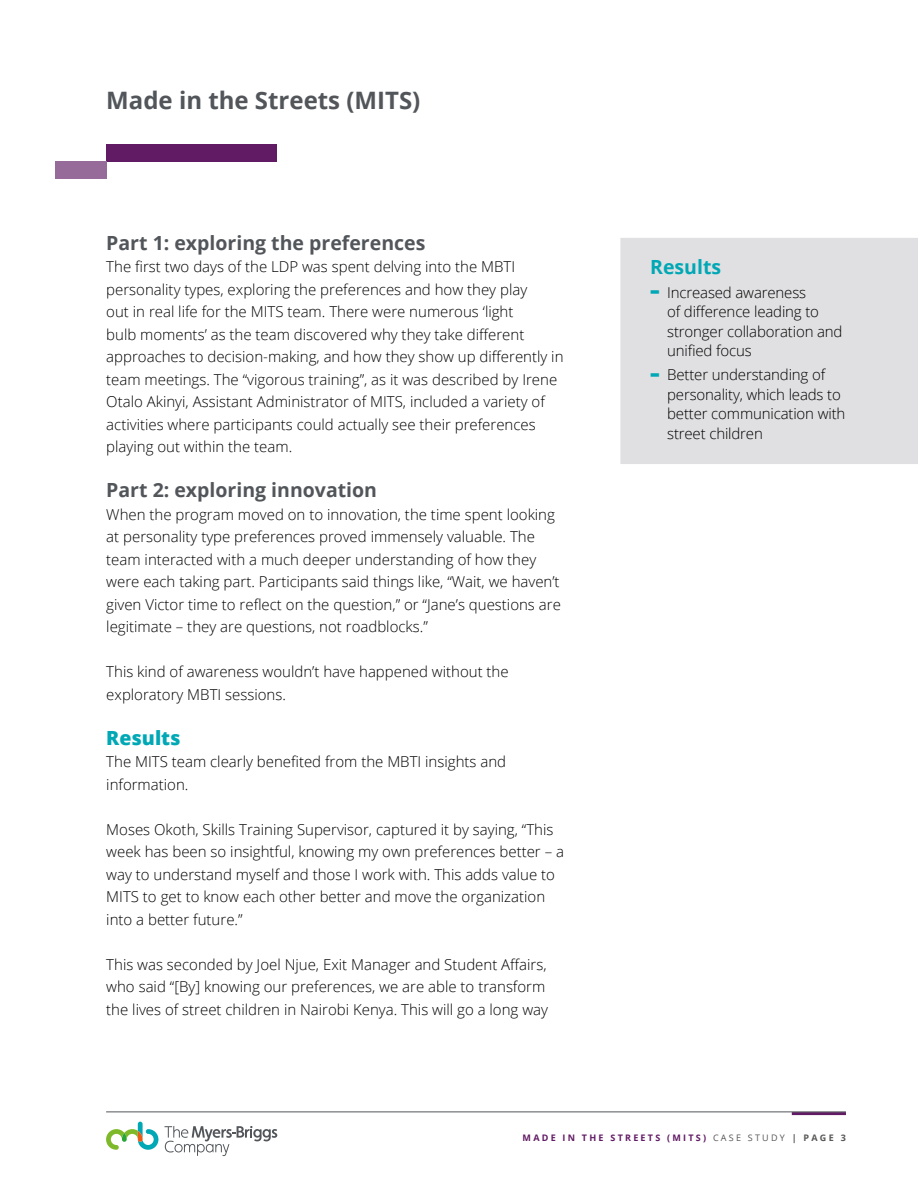
<style>
.page{position:relative;width:918px;height:1188px;background:#fff}
.page>*{position:absolute;margin:0;border:0;box-sizing:border-box;transform-origin:0 0}
.t1{font:700 24px "Open Sans";color:#52565a}
.t2{font:700 19.5px "Open Sans";color:#52565a}
.t3{font:700 19.5px "Open Sans";color:#00a8b5}
.t4{font:800 19.5px "Open Sans";color:#00a8b5}
.t5{font:300 15px/22.5px "Open Sans";color:#000}
.t6{font:700 9px "Open Sans";letter-spacing:.25em;color:#611a64}
.s1{font-weight:800;font-size:22.5px;color:#00a8b5}
.s2{font-weight:400;color:#575756}
.s3{color:#575756}
</style>
<div class="page">
<hr style="left:792px;top:1112px;width:54px;height:3px;background:#611a64">
<hr style="left:106px;top:1112px;width:740px;height:1px;background:#52565a">
<svg style="left:106px;top:1122px;width:52px;height:28px"></svg>
<svg style="left:164px;top:1126px;width:113px;height:30px"></svg>
<div style="left:620px;top:238px;width:298px;height:226px;background:#e0dfe1"></div>
<div style="left:106px;top:144px;width:170px;height:17px;background:#611a64"></div>
<div style="left:55px;top:161px;width:51px;height:17px;background:#966b99"></div>
<h1 class="t1" style="left:106px;top:83px;width:316px">Made in the Streets (MITS)</h1>
<h2 class="t2" style="left:106px;top:229px;width:321px">Part 1: exploring the preferences</h2>
<p class="t5" style="left:106px;top:255px;width:459px">The first two days of the LDP was spent delving into the MBTI personality types, exploring the preferences and how they play<br>out in real life for the MITS team. There were numerous ‘light<br>bulb moments’ as the team discovered why they take different approaches to decision-making, and how they show up differently in team meetings. The “vigorous training”, as it was described by Irene Otalo Akinyi, Assistant Administrator of MITS, included a variety of activities where participants could actually see their preferences playing out within the team.</p>
<h2 class="t2" style="left:106px;top:476px;width:272px">Part 2: exploring innovation</h2>
<p class="t5" style="left:106px;top:503px;width:456px">When the program moved on to innovation, the time spent looking at personality type preferences proved immensely valuable. The team interacted with a much deeper understanding of how they were each taking part. Participants said things like, “Wait, we haven’t given Victor time to reflect on the question,” or “Jane’s questions are legitimate – they are questions, not roadblocks.”</p>
<p class="t5" style="left:106px;top:660px;width:404px">This kind of awareness wouldn’t have happened without the exploratory MBTI sessions.</p>
<h2 class="t4" style="left:106px;top:723px;width:76px">Results</h2>
<p class="t5" style="left:106px;top:750px;width:401px">The MITS team clearly benefited from the MBTI insights and information.</p>
<p class="t5" style="left:106px;top:818px;width:459px">Moses Okoth, Skills Training Supervisor, captured it by saying, “This week has been so insightful, knowing my own preferences better – a way to understand myself and those I work with. This adds value to MITS to get to know each other better and move the organization into a better future.”</p>
<p class="t5" style="left:106px;top:953px;width:443px">This was seconded by Joel Njue, Exit Manager and Student Affairs, who said “[By] knowing our preferences, we are able to transform the lives of street children in Nairobi Kenya. This will go a long way</p>
<h2 class="t3" style="left:650px;top:253px;width:72px">Results</h2>
<p class="t5" style="left:667px;top:282px;width:177px;line-height:19.5px;text-indent:-17px"><span class="s1">-</span> Increased awareness<br>of difference leading to stronger collaboration and unified focus</p>
<p class="t5" style="left:667px;top:364px;width:180px;line-height:19.5px;text-indent:-17px"><span class="s1">-</span> Better understanding of personality, which leads to better communication with street children</p>
<p class="t6" style="left:523px;top:1131px;width:325px">MADE IN THE STREETS (MITS) <span class="s2">CASE STUDY</span> <span class="s3">| PAGE 3</span></p>
</div>
